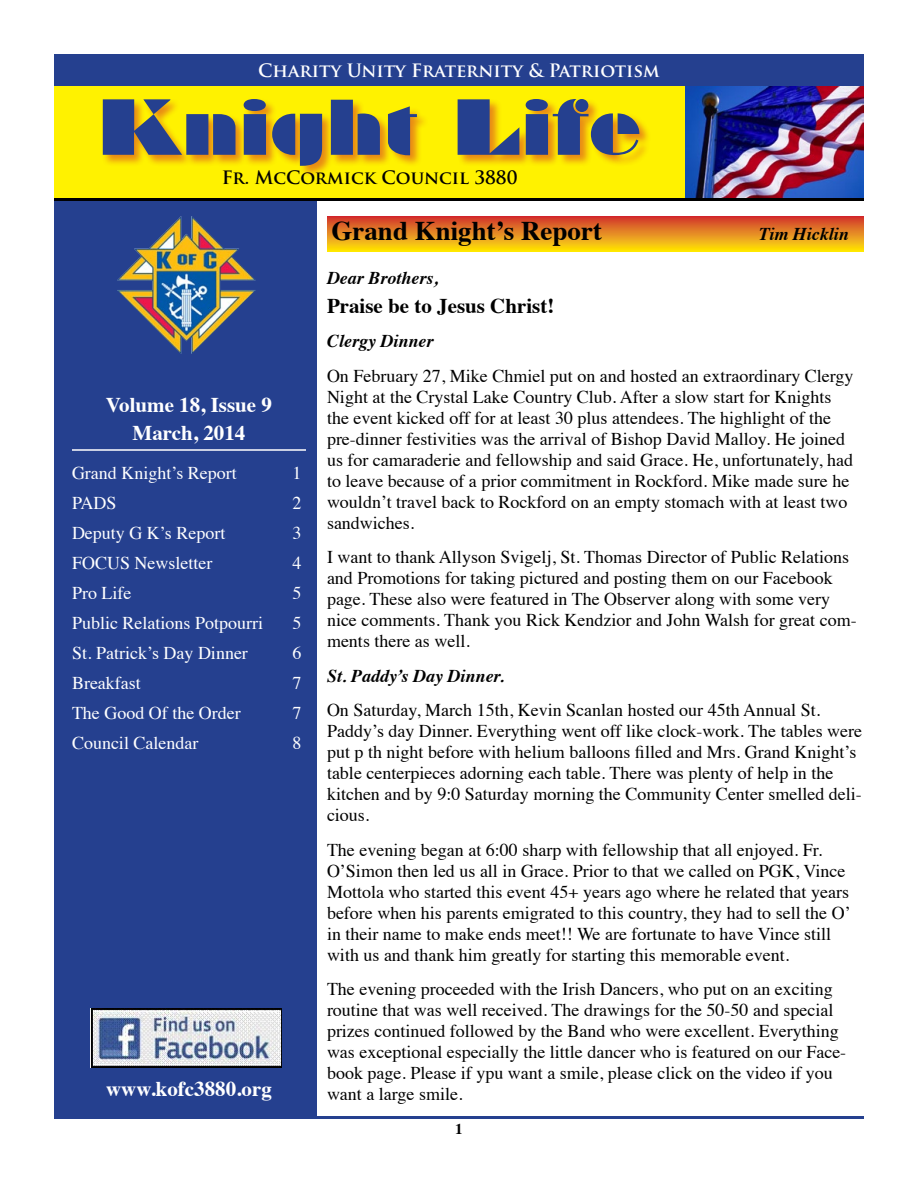
<style>
.page{position:relative;width:918px;height:1188px;background:#fff}
.page>*{position:absolute;margin:0;border:0;box-sizing:border-box;transform-origin:0 0}
.t1{font:72px "Braggadocio";color:#25408f}
.t2{font:700 27px "Times";color:#000}
.t3{font:700 21px/28.5px "Times";color:#fff;text-align:center}
.t4{font:700 21px "Times";color:#000}
.t5{font:18px/21px "Times";color:#000}
.t6{font:18px "Times";color:#fff}
.t7{font:italic 700 18px "Times";color:#000}
.t8{font:700 18px "Trajan Pro";color:#fff}
.t9{font:700 18px "Trajan Pro";color:#000}
.t10{font:700 15px "Times";color:#000}
</style>
<div class="page">
<hr style="left:54px;top:1116px;width:810px;height:3px;background:#25408f">
<div style="left:54px;top:69px;width:688px;height:128px;background:#fff200"></div>
<div style="left:55px;top:200px;width:262px;height:916px;background:#25408f"></div>
<img style="left:686px;top:86px;width:178px;height:112px">
<img style="left:117px;top:216px;width:139px;height:138px">
<div style="left:54px;top:54px;width:810px;height:32px;background:#25408f"></div>
<div style="left:102px;top:99px;width:549px;height:79px;background:#d2232a;opacity:.5"></div>
<hr style="left:72px;top:449px;width:234px;height:2px;background:#fff">
<hr style="left:54px;top:198px;width:810px;height:3px;background:#000">
<img style="left:90px;top:1008px;width:191px;height:59px">
<div style="left:327px;top:216px;width:537px;height:36px;background:linear-gradient(to bottom,#cf3234,#fee50a)"></div>
<p class="t8" style="left:258px;top:59px;width:403px">Charity Unity Fraternity &amp; Patriotism</p>
<h1 class="t1" style="left:99px;top:84px;width:544px">Knight Life</h1>
<p class="t9" style="left:222px;top:166px;width:297px">Fr. McCormick Council 3880</p>
<h2 class="t2" style="left:332px;top:205px;width:272px">Grand Knight’s Report</h2>
<p class="t7" style="left:759px;top:217px;width:91px">Tim Hicklin</p>
<p class="t3" style="left:106px;top:388px;width:168px">Volume 18, Issue 9<br>March, 2014</p>
<p class="t6" style="left:72px;top:456px;width:166px">Grand Knight’s Report</p>
<p class="t6" style="left:292px;top:456px;width:10px">1</p>
<p class="t6" style="left:72px;top:486px;width:46px">PADS</p>
<p class="t6" style="left:292px;top:486px;width:10px">2</p>
<p class="t6" style="left:72px;top:516px;width:155px">Deputy G K’s Report</p>
<p class="t6" style="left:292px;top:516px;width:10px">3</p>
<p class="t6" style="left:72px;top:546px;width:142px">FOCUS Newsletter</p>
<p class="t6" style="left:292px;top:546px;width:10px">4</p>
<p class="t6" style="left:72px;top:576px;width:61px">Pro Life</p>
<p class="t6" style="left:292px;top:576px;width:10px">5</p>
<p class="t6" style="left:72px;top:606px;width:193px">Public Relations Potpourri</p>
<p class="t6" style="left:292px;top:606px;width:10px">5</p>
<p class="t6" style="left:72px;top:636px;width:177px">St. Patrick’s Day Dinner</p>
<p class="t6" style="left:292px;top:636px;width:10px">6</p>
<p class="t6" style="left:72px;top:666px;width:70px">Breakfast</p>
<p class="t6" style="left:292px;top:666px;width:10px">7</p>
<p class="t6" style="left:72px;top:696px;width:170px">The Good Of the Order</p>
<p class="t6" style="left:292px;top:696px;width:10px">7</p>
<p class="t6" style="left:72px;top:726px;width:128px">Council Calendar</p>
<p class="t6" style="left:292px;top:726px;width:10px">8</p>
<p class="t3" style="left:106px;top:1072px;width:167px">www.kofc3880.org</p>
<p class="t7" style="left:327px;top:261px;width:113px">Dear Brothers,</p>
<p class="t4" style="left:327px;top:286px;width:229px">Praise be to Jesus Christ!</p>
<p class="t7" style="left:327px;top:324px;width:108px">Clergy Dinner</p>
<p class="t5" style="left:327px;top:364px;width:528px">On February 27, Mike Chmiel put on and hosted an extraordinary Clergy Night at the Crystal Lake Country Club. After a slow start for Knights the event kicked off for at least 30 plus attendees. The highlight of the pre-dinner festivities was the arrival of Bishop David Malloy. He joined us for camaraderie and fellowship and said Grace. He, unfortunately, had to leave because of a prior commitment in Rockford. Mike made sure he wouldn’t travel back to Rockford on an empty stomach with at least two sandwiches.</p>
<p class="t5" style="left:327px;top:545px;width:531px">I want to thank Allyson Svigelj, St. Thomas Director of Public Relations and Promotions for taking pictured and posting them on our Facebook page. These also were featured in The Observer along with some very nice comments. Thank you Rick Kendzior and John Walsh for great com&shy;ments there as well.</p>
<p class="t7" style="left:327px;top:659px;width:179px">St. Paddy’s Day Dinner.</p>
<p class="t5" style="left:327px;top:698px;width:537px">On Saturday, March 15th, Kevin Scanlan hosted our 45th Annual St.<br>Paddy’s day Dinner. Everything went off like clock-work. The tables were put p th night before with helium balloons filled and Mrs. Grand Knight’s table centerpieces adorning each table. There was plenty of help in the kitchen and by 9:0 Saturday morning the Community Center smelled deli&shy;cious.</p>
<p class="t5" style="left:327px;top:838px;width:525px">The evening began at 6:00 sharp with fellowship that all enjoyed. Fr.<br>O’Simon then led us all in Grace. Prior to that we called on PGK, Vince Mottola who started this event 45+ years ago where he related that years before when his parents emigrated to this country, they had to sell the O’ in their name to make ends meet!! We are fortunate to have Vince still with us and thank him greatly for starting this memorable event.</p>
<p class="t5" style="left:327px;top:977px;width:521px">The evening proceeded with the Irish Dancers, who put on an exciting routine that was well received. The drawings for the 50-50 and special prizes continued followed by the Band who were excellent. Everything was exceptional especially the little dancer who is featured on our Face&shy;book page. Please if ypu want a smile, please click on the video if you want a large smile.</p>
<p class="t10" style="left:455px;top:1115px;width:9px">1</p>
</div>
